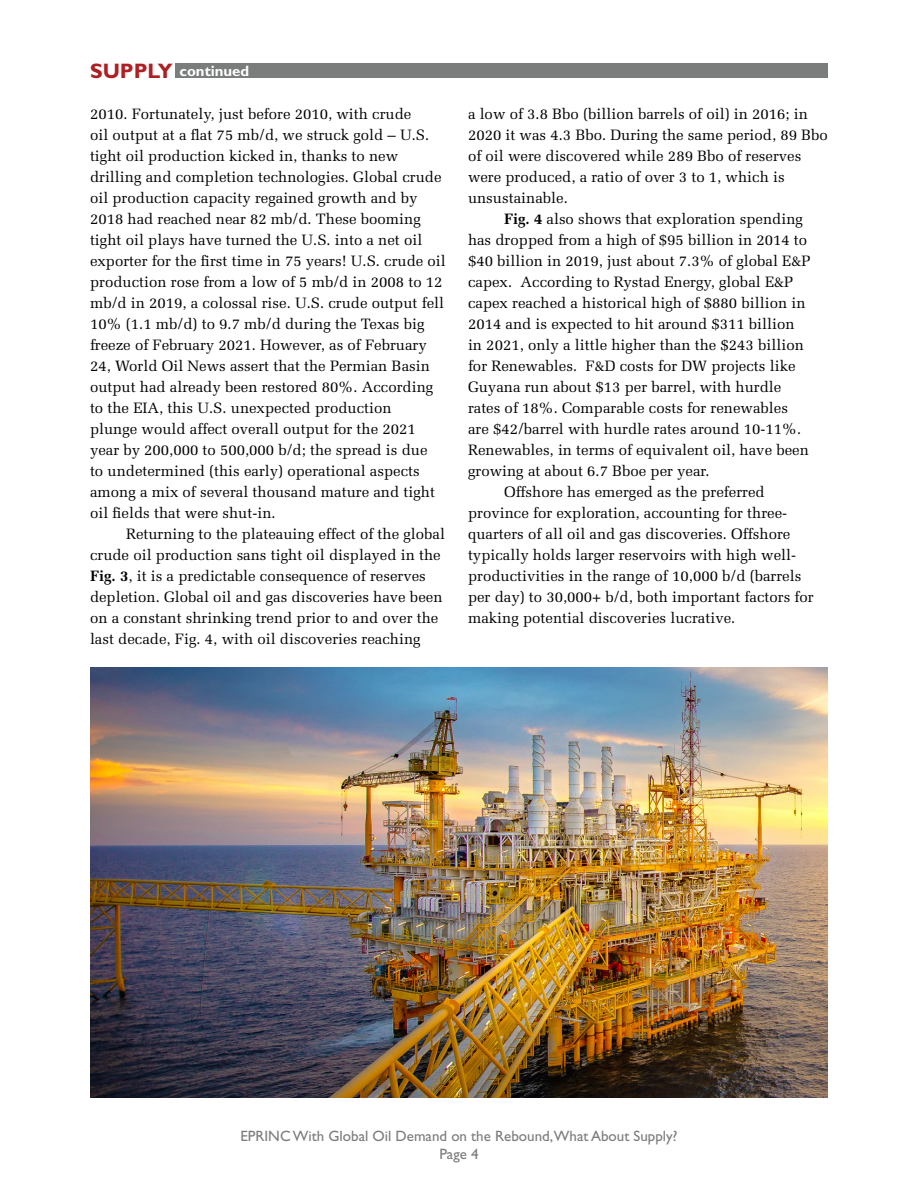
<style>
.page{position:relative;width:918px;height:1188px;background:#fff}
.page>*{position:absolute;margin:0;border:0;box-sizing:border-box;transform-origin:0 0}
.t1{font:700 21px "Gill Sans";color:#ad1f23}
.t2{font:15px/21px "Melior";color:#000}
.t3{font:15px/18px "Gill Sans";color:#7b7c7c;text-align:center}
.t4{font:700 15px "Gill Sans";color:#fff}
.s1{font-weight:700}
</style>
<div class="page">
<div style="left:175px;top:63px;width:653px;height:14px;background:#7b7c7c"></div>
<img style="left:90px;top:668px;width:738px;height:430px">
<h1 class="t1" style="left:90px;top:58px;width:84px">SUPPLY</h1>
<p class="t2" style="left:90px;top:104px;width:357px">2010. Fortunately, just before 2010, with crude<br>oil output at a flat 75 mb/d, we struck gold – U.S. tight oil production kicked in, thanks to new drilling and completion technologies. Global crude oil production capacity regained growth and by 2018 had reached near 82 mb/d. These booming tight oil plays have turned the U.S. into a net oil exporter for the first time in 75 years! U.S. crude oil production rose from a low of 5 mb/d in 2008 to 12 mb/d in 2019, a colossal rise. U.S. crude output fell 10% (1.1 mb/d) to 9.7 mb/d during the Texas big freeze of February 2021. However, as of February 24, World Oil News assert that the Permian Basin output had already been restored 80%. According to the EIA, this U.S. unexpected production<br>plunge would affect overall output for the 2021 year by 200,000 to 500,000 b/d; the spread is due<br>to undetermined (this early) operational aspects among a mix of several thousand mature and tight oil fields that were shut-in.</p>
<p class="t2" style="left:90px;top:524px;width:357px;text-indent:36px">Returning to the plateauing effect of the global crude oil production sans tight oil displayed in the <span class="s1">Fig. 3</span>, it is a predictable consequence of reserves depletion. Global oil and gas discoveries have been on a constant shrinking trend prior to and over the last decade, Fig. 4, with oil discoveries reaching</p>
<p class="t4" style="left:180px;top:62px;width:71px">continued</p>
<p class="t2" style="left:468px;top:104px;width:342px">a low of 3.8 Bbo (billion barrels of oil) in 2016; in</p>
<p class="t2" style="left:468px;top:125px;width:361px">2020 it was 4.3 Bbo. During the same period, 89 Bbo</p>
<p class="t2" style="left:468px;top:146px;width:335px">of oil were discovered while 289 Bbo of reserves</p>
<p class="t2" style="left:468px;top:167px;width:318px">were produced, a ratio of over 3 to 1, which is</p>
<p class="t2" style="left:468px;top:188px;width:101px">unsustainable.</p>
<p class="t2" style="left:504px;top:209px;width:301px"><span class="s1">Fig. 4</span> also shows that exploration spending</p>
<p class="t2" style="left:468px;top:230px;width:341px">has dropped from a high of $95 billion in 2014 to</p>
<p class="t2" style="left:468px;top:251px;width:344px">$40 billion in 2019, just about 7.3% of global E&amp;P</p>
<p class="t2" style="left:468px;top:272px;width:327px">capex. According to Rystad Energy, global E&amp;P</p>
<p class="t2" style="left:468px;top:293px;width:339px">capex reached a historical high of $880 billion in</p>
<p class="t2" style="left:468px;top:314px;width:328px">2014 and is expected to hit around $311 billion</p>
<p class="t2" style="left:468px;top:335px;width:337px">in 2021, only a little higher than the $243 billion</p>
<p class="t2" style="left:468px;top:356px;width:329px">for Renewables. F&amp;D costs for DW projects like</p>
<p class="t2" style="left:468px;top:377px;width:315px">Guyana run about $13 per barrel, with hurdle</p>
<p class="t2" style="left:468px;top:398px;width:322px">rates of 18%. Comparable costs for renewables</p>
<p class="t2" style="left:468px;top:419px;width:335px">are $42/barrel with hurdle rates around 10-11%.</p>
<p class="t2" style="left:468px;top:440px;width:342px">Renewables, in terms of equivalent oil, have been</p>
<p class="t2" style="left:468px;top:461px;width:243px">growing at about 6.7 Bboe per year.</p>
<p class="t2" style="left:504px;top:482px;width:262px">Offshore has emerged as the preferred</p>
<p class="t2" style="left:468px;top:503px;width:321px">province for exploration, accounting for three-</p>
<p class="t2" style="left:468px;top:524px;width:324px">quarters of all oil and gas discoveries. Offshore</p>
<p class="t2" style="left:468px;top:545px;width:330px">typically holds larger reservoirs with high well-</p>
<p class="t2" style="left:468px;top:566px;width:335px">productivities in the range of 10,000 b/d (barrels</p>
<p class="t2" style="left:468px;top:587px;width:347px">per day) to 30,000+ b/d, both important factors for</p>
<p class="t2" style="left:468px;top:608px;width:269px">making potential discoveries lucrative.</p>
<p class="t3" style="left:240px;top:1127px;width:439px">EPRINC With Global Oil Demand on the Rebound,What About Supply?<br>Page 4</p>
</div>
